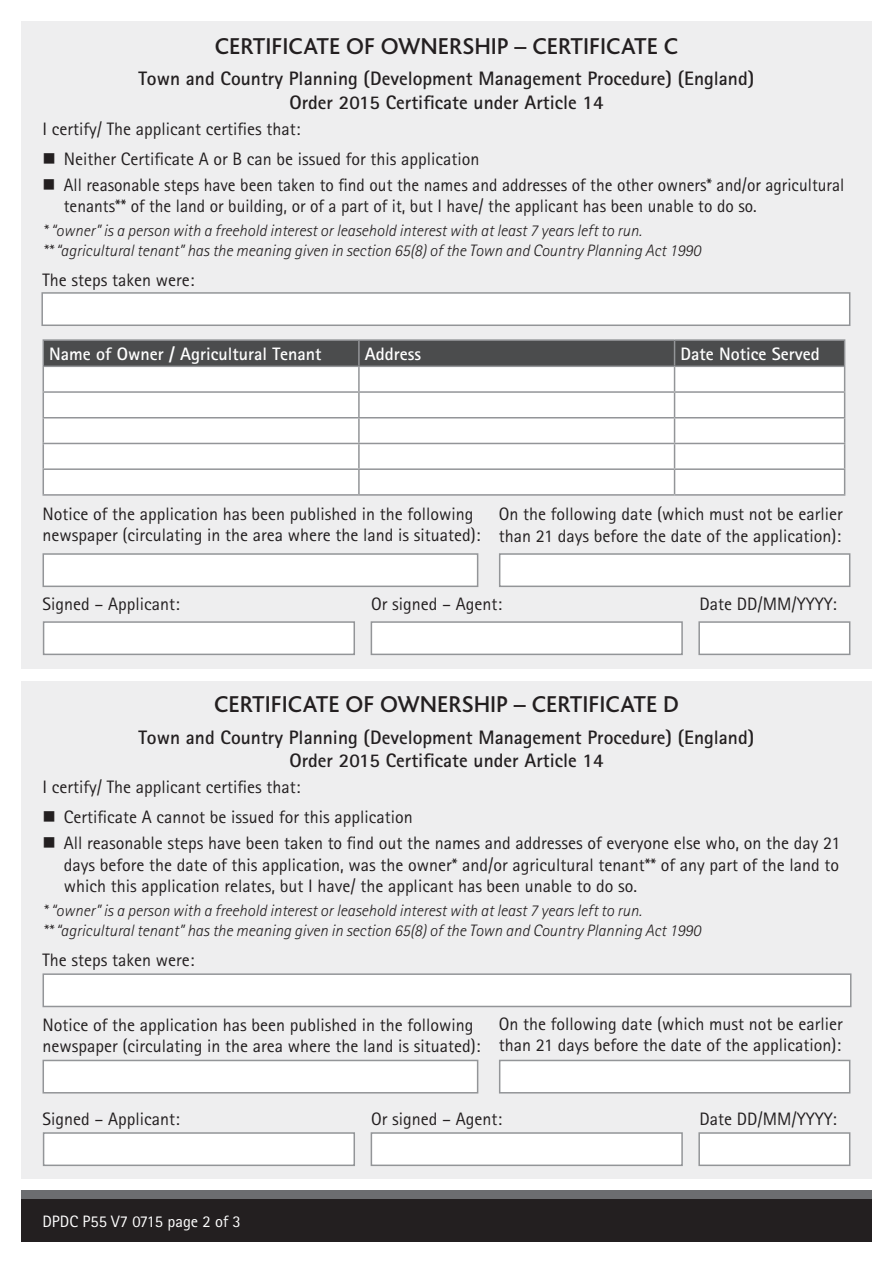
<style>
.page{position:relative;width:893px;height:1263px;background:#fff}
.page>*{position:absolute;margin:0;border:0;box-sizing:border-box;transform-origin:0 0}
.t1{font:500 24px "Bliss";color:#231f20}
.t2{font:700 19.5px/23.4px "Rotis Sans Serif";color:#231f20;text-align:center}
.t3{font:18px/21.6px "Rotis Sans Serif";color:#231f20}
.t4{font:700 18px "Rotis Sans Serif";color:#fff}
.t5{font:italic 300 16.5px/19.8px "Rotis Sans Serif";color:#231f20}
.t6{font:16.5px "Rotis Sans Serif";color:#fff}
</style>
<div class="page">
<div style="left:21px;top:1190px;width:851px;height:51px;background:#6c6d70"></div>
<div style="left:21px;top:1199px;width:851px;height:42px;background:#231f20"></div>
<div style="left:21px;top:21px;width:851px;height:648px;background:#eeeeef"></div>
<hr style="left:43px;top:339px;width:316px;height:2px;background:#939598">
<hr style="left:359px;top:339px;width:316px;height:2px;background:#939598">
<hr style="left:675px;top:339px;width:170px;height:2px;background:#939598">
<svg style="left:43px;top:340px;width:802px;height:154px;background:#dbdcdc"></svg>
<hr style="left:43px;top:494px;width:316px;height:2px;background:#939598">
<hr style="left:359px;top:494px;width:316px;height:2px;background:#939598">
<hr style="left:675px;top:494px;width:170px;height:2px;background:#939598">
<div style="left:43px;top:621px;width:312px;height:34px;background:#fff;border:2px solid #939598"></div>
<div style="left:371px;top:621px;width:312px;height:34px;background:#fff;border:2px solid #939598"></div>
<div style="left:698px;top:621px;width:152px;height:34px;background:#fff;border:2px solid #939598"></div>
<div style="left:41px;top:292px;width:809px;height:34px;background:#fff;border:2px solid #939598"></div>
<div style="left:43px;top:553px;width:435px;height:34px;background:#fff;border:2px solid #939598"></div>
<div style="left:499px;top:553px;width:351px;height:34px;background:#fff;border:2px solid #939598"></div>
<div style="left:21px;top:681px;width:851px;height:498px;background:#eeeeef"></div>
<div style="left:43px;top:1132px;width:312px;height:34px;background:#fff;border:2px solid #939598"></div>
<div style="left:371px;top:1132px;width:312px;height:34px;background:#fff;border:2px solid #939598"></div>
<div style="left:698px;top:1132px;width:152px;height:34px;background:#fff;border:2px solid #939598"></div>
<div style="left:43px;top:1060px;width:435px;height:33px;background:#fff;border:2px solid #939598"></div>
<div style="left:499px;top:1060px;width:351px;height:33px;background:#fff;border:2px solid #939598"></div>
<div style="left:43px;top:973px;width:808px;height:34px;background:#fff;border:2px solid #939598"></div>
<h1 class="t1" style="left:215px;top:33px;width:465px">CERTIFICATE OF OWNERSHIP – CERTIFICATE C</h1>
<p class="t2" style="left:139px;top:67px;width:617px">Town and Country Planning (Development Management Procedure) (England)<br>Order 2015 Certificate under Article 14</p>
<p class="t3" style="left:64px;top:113px;width:417px;line-height:30.2px;text-indent:-21px">I certify/ The applicant certifies that:<br>Neither Certificate A or B can be issued for this application</p>
<p class="t3" style="left:64px;top:174px;width:782px">All reasonable steps have been taken to find out the names and addresses of the other owners* and/or agricultural tenants** of the land or building, or of a part of it, but I have/ the applicant has been unable to do so.</p>
<p class="t5" style="left:43px;top:221px;width:660px">* “owner” is a person with a freehold interest or leasehold interest with at least 7 years left to run.<br>** “agricultural tenant” has the meaning given in section 65(8) of the Town and Country Planning Act 1990</p>
<p class="t3" style="left:43px;top:269px;width:153px">The steps taken were:</p>
<p class="t4" style="left:49px;top:343px;width:274px">Name of Owner / Agricultural Tenant</p>
<p class="t4" style="left:365px;top:343px;width:58px">Address</p>
<p class="t4" style="left:680px;top:343px;width:141px">Date Notice Served</p>
<p class="t3" style="left:43px;top:503px;width:439px">Notice of the application has been published in the following newspaper (circulating in the area where the land is situated):</p>
<p class="t3" style="left:499px;top:503px;width:345px">On the following date (which must not be earlier than 21 days before the date of the application):</p>
<p class="t3" style="left:43px;top:593px;width:139px">Signed – Applicant:</p>
<p class="t3" style="left:371px;top:593px;width:132px">Or signed – Agent:</p>
<p class="t3" style="left:700px;top:593px;width:139px">Date DD/MM/YYYY:</p>
<h1 class="t1" style="left:214px;top:691px;width:466px">CERTIFICATE OF OWNERSHIP – CERTIFICATE D</h1>
<p class="t2" style="left:139px;top:725px;width:617px">Town and Country Planning (Development Management Procedure) (England)<br>Order 2015 Certificate under Article 14</p>
<p class="t3" style="left:64px;top:772px;width:350px;line-height:30.2px;text-indent:-21px">I certify/ The applicant certifies that:<br>Certificate A cannot be issued for this application</p>
<p class="t3" style="left:64px;top:832px;width:778px;text-align:justify">All reasonable steps have been taken to find out the names and addresses of everyone else who, on the day 21 days before the date of this application, was the owner* and/or agricultural tenant** of any part of the land to which this application relates, but I have/ the applicant has been unable to do so.</p>
<p class="t5" style="left:43px;top:901px;width:660px">* “owner” is a person with a freehold interest or leasehold interest with at least 7 years left to run.<br>** “agricultural tenant” has the meaning given in section 65(8) of the Town and Country Planning Act 1990</p>
<p class="t3" style="left:43px;top:949px;width:153px">The steps taken were:</p>
<p class="t3" style="left:43px;top:1013px;width:439px">Notice of the application has been published in the following newspaper (circulating in the area where the land is situated):</p>
<p class="t3" style="left:499px;top:1012px;width:345px">On the following date (which must not be earlier than 21 days before the date of the application):</p>
<p class="t3" style="left:43px;top:1108px;width:139px">Signed – Applicant:</p>
<p class="t3" style="left:371px;top:1108px;width:132px">Or signed – Agent:</p>
<p class="t3" style="left:700px;top:1108px;width:139px">Date DD/MM/YYYY:</p>
<p class="t6" style="left:43px;top:1212px;width:200px">DPDC P55 V7 0715 page 2 of 3</p>
</div>
